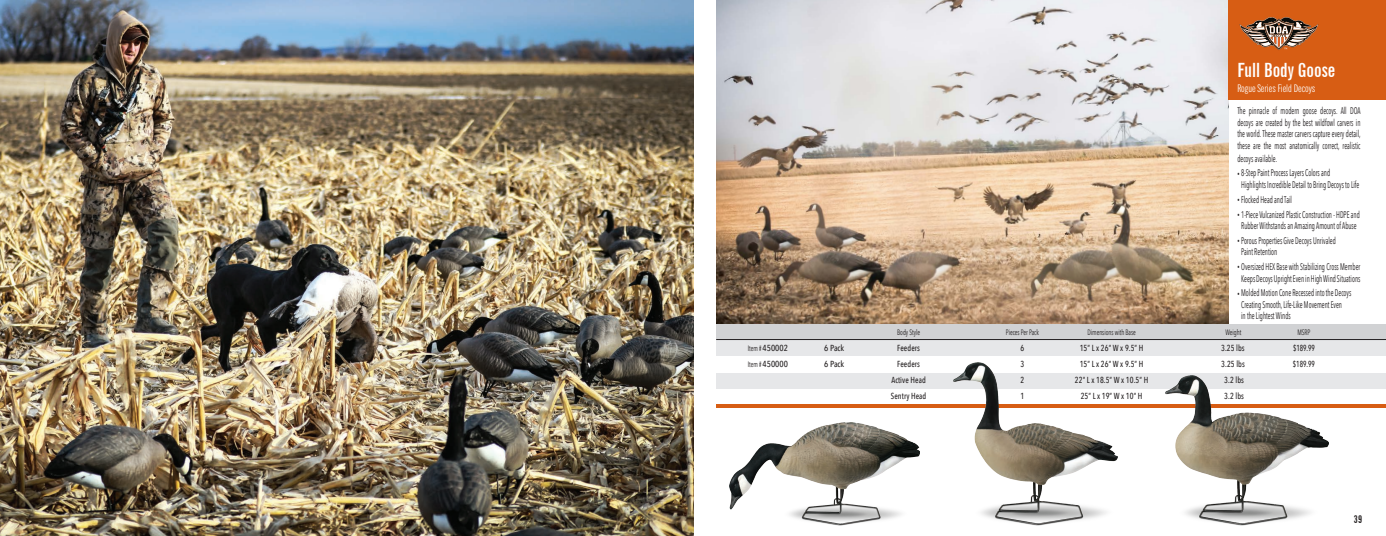
<style>
.page{position:relative;width:1386px;height:536px;background:#fff}
.page>*{position:absolute;margin:0;border:0;box-sizing:border-box;transform-origin:0 0}
.t1{font:700 extra-condensed 19.25px "News Gothic BT";color:#fff}
.t2{font:extra-condensed 10.5px "News Gothic BT";color:#fff}
.t3{font:700 extra-condensed 10.5px "News Gothic BT";color:#231f20}
.t4{font:9.62px/11.9px "Avenir Next Condensed";color:#231f20;text-align:justify;scale:.7 1}
.t5{font:500 8.75px "Avenir Next Condensed";letter-spacing:.01em;color:#231f20;scale:.9 1}
.t6{font:500 8.75px "Avenir Next Condensed";letter-spacing:.01em;color:#231f20}
.t7{font:500 8.75px "Avenir Next Condensed";letter-spacing:.01em;color:#231f20;scale:.8 1}
.t8{font:7.88px "Avenir Next Condensed";color:#231f20;scale:.8 1}
.s1{font-size:6.12px}
.s2{font-weight:400;font-size:7.88px}
</style>
<div class="page">
<img style="left:716px;top:0;width:512px;height:324px">
<div style="left:716px;top:324px;width:670px;height:16px;background:#d1d2d4"></div>
<div style="left:716px;top:340px;width:670px;height:16px;background:#e6e7e9"></div>
<div style="left:716px;top:372px;width:670px;height:16px;background:#e6e7e9"></div>
<svg style="left:716px;top:404px;width:670px;height:3px"></svg>
<div style="left:1228px;top:0;width:158px;height:99px;background:#d75d14"></div>
<img style="left:0;top:0;width:694px;height:536px">
<hr style="left:716px;top:339px;width:670px;height:1px;background:#231f20">
<svg style="left:1239px;top:17px;width:79px;height:33px"></svg>
<img style="left:730px;top:422px;width:190px;height:103px">
<img style="left:954px;top:363px;width:163px;height:162px">
<img style="left:1166px;top:376px;width:162px;height:149px">
<p class="t1" style="left:1237px;top:58px;width:99px">Full Body Goose</p>
<p class="t2" style="left:1237px;top:82px;width:79px">Rogue Series Field Decoys</p>
<p class="t4" style="left:1237px;top:104px;width:178px">The pinnacle of modern goose decoys. All DOA decoys are created by the best wildfowl carvers in the world. These master carvers capture every detail, these are the most anatomically correct, realistic decoys available.</p>
<p class="t4" style="left:1237px;top:166px;width:134px"><span class="s1">•</span> 8-Step Paint Process Layers Colors and</p>
<p class="t4" style="left:1241px;top:178px;width:170px">Highlights Incredible Detail to Bring Decoys to Life</p>
<p class="t4" style="left:1237px;top:193px;width:80px"><span class="s1">•</span> Flocked Head and Tail</p>
<p class="t4" style="left:1237px;top:208px;width:176px"><span class="s1">•</span> 1-Piece Vulcanized Plastic Construction - HDPE and</p>
<p class="t4" style="left:1241px;top:219px;width:167px">Rubber Withstands an Amazing Amount of Abuse</p>
<p class="t4" style="left:1237px;top:234px;width:142px"><span class="s1">•</span> Porous Properties Give Decoys Unrivaled</p>
<p class="t4" style="left:1241px;top:245px;width:53px">Paint Retention</p>
<p class="t4" style="left:1237px;top:260px;width:177px"><span class="s1">•</span> Oversized HEX Base with Stabilizing Cross Member</p>
<p class="t4" style="left:1241px;top:271px;width:172px">Keeps Decoys Upright Even in High Wind Situations</p>
<p class="t4" style="left:1237px;top:286px;width:164px"><span class="s1">•</span> Molded Motion Cone Recessed into the Decoys</p>
<p class="t4" style="left:1241px;top:298px;width:146px">Creating Smooth, Life-Like Movement Even</p>
<p class="t4" style="left:1241px;top:309px;width:72px">in the Lightest Winds</p>
<p class="t8" style="left:897px;top:325px;width:30px">Body Style</p>
<p class="t8" style="left:1006px;top:325px;width:43px">Pieces Per Pack</p>
<p class="t8" style="left:1087px;top:325px;width:62px">Dimensions with Base</p>
<p class="t8" style="left:1225px;top:325px;width:22px">Weight</p>
<p class="t8" style="left:1297px;top:325px;width:18px">MSRP</p>
<p class="t6" style="left:748px;top:342px;width:42px"><span class="s2">Item #</span> 450002</p>
<p class="t6" style="left:824px;top:342px;width:22px">6 Pack</p>
<p class="t5" style="left:897px;top:342px;width:27px">Feeders</p>
<p class="t5" style="left:1020px;top:342px;width:6px">6</p>
<p class="t5" style="left:1080px;top:342px;width:72px">15” L x 26” W x 9.5” H</p>
<p class="t5" style="left:1221px;top:342px;width:28px">3.25 lbs</p>
<p class="t7" style="left:1293px;top:342px;width:29px">$189.99</p>
<p class="t6" style="left:748px;top:358px;width:42px"><span class="s2">Item #</span> 450000</p>
<p class="t6" style="left:824px;top:358px;width:22px">6 Pack</p>
<p class="t5" style="left:897px;top:358px;width:27px">Feeders</p>
<p class="t5" style="left:1020px;top:358px;width:6px">3</p>
<p class="t5" style="left:1080px;top:358px;width:72px">15” L x 26” W x 9.5” H</p>
<p class="t5" style="left:1221px;top:358px;width:28px">3.25 lbs</p>
<p class="t7" style="left:1293px;top:358px;width:29px">$189.99</p>
<p class="t5" style="left:891px;top:374px;width:40px">Active Head</p>
<p class="t5" style="left:1021px;top:374px;width:6px">2</p>
<p class="t5" style="left:1075px;top:374px;width:83px">22” L x 18.5” W x 10.5” H</p>
<p class="t5" style="left:1224px;top:374px;width:23px">3.2 lbs</p>
<p class="t5" style="left:891px;top:390px;width:41px">Sentry Head</p>
<p class="t5" style="left:1020px;top:390px;width:6px">1</p>
<p class="t5" style="left:1081px;top:390px;width:70px">25” L x 19” W x 10” H</p>
<p class="t5" style="left:1224px;top:390px;width:23px">3.2 lbs</p>
<p class="t3" style="left:1354px;top:512px;width:10px">39</p>
</div>
